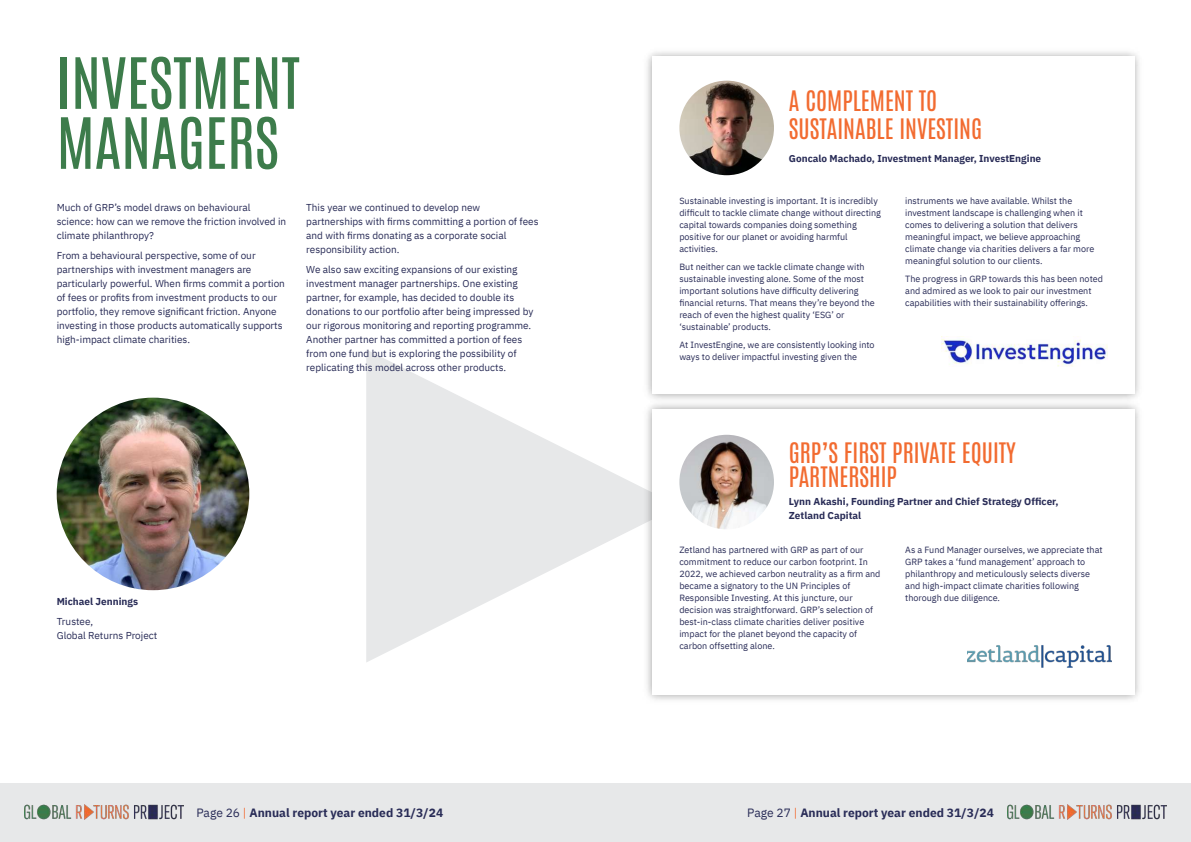
<style>
.page{position:relative;width:1191px;height:842px;background:#fff}
.page>*{position:absolute;margin:0;border:0;box-sizing:border-box;transform-origin:0 0}
.t1{font:60px/60px "Antonio";color:#3d7c4b}
.t2{font:24px/28px "Antonio";color:#f26b30}
.t3{font:700 12px "IBM Plex Sans";color:#292c57}
.t4{font:10px/14px "IBM Plex Sans";color:#292c57}
.t5{font:700 10px/14px "IBM Plex Sans";color:#292c57}
.t6{font:9px/12px "IBM Plex Sans";color:#292c57}
.s1{font-weight:400}
.s2{font-weight:400;color:#f26b30}
</style>
<div class="page">
<img style="left:57px;top:398px;width:192px;height:192px;border-radius:50%">
<div style="left:0;top:783px;width:1191px;height:59px;background:#e7e8e9"></div>
<img style="left:24px;top:805px;width:160px;height:15px">
<img style="left:1007px;top:805px;width:159px;height:15px">
<svg style="left:366px;top:350px;width:276px;height:312px;fill:#e7e8e9"></svg>
<img style="left:647px;top:52px;width:492px;height:348px">
<div style="left:652px;top:57px;width:482px;height:337px;background:#fff"></div>
<img style="left:642px;top:403px;width:497px;height:297px">
<div style="left:652px;top:410px;width:482px;height:285px;background:#fff"></div>
<img style="left:679px;top:81px;width:95px;height:94px;border-radius:50%">
<img style="left:679px;top:435px;width:95px;height:94px;border-radius:50%">
<img style="left:967px;top:645px;width:144px;height:22px">
<img style="left:941px;top:336px;width:166px;height:31px">
<h1 class="t1" style="left:57px;top:48px;width:245px">INVESTMENT<br>MANAGERS</h1>
<p class="t4" style="left:57px;top:201px;width:231px">Much of GRP’s model draws on behavioural science: how can we remove the friction involved in climate philanthropy?</p>
<p class="t4" style="left:57px;top:249px;width:230px">From a behavioural perspective, some of our partnerships with investment managers are particularly powerful. When firms commit a portion of fees or profits from investment products to our portfolio, they remove significant friction. Anyone investing in those products automatically supports high-impact climate charities.</p>
<p class="t4" style="left:306px;top:201px;width:234px">This year we continued to develop new partnerships with firms committing a portion of fees and with firms donating as a corporate social responsibility action.</p>
<p class="t4" style="left:306px;top:263px;width:229px">We also saw exciting expansions of our existing investment manager partnerships. One existing partner, for example, has decided to double its donations to our portfolio after being impressed by our rigorous monitoring and reporting programme.<br>Another partner has committed a portion of fees from one fund but is exploring the possibility of replicating this model across other products.</p>
<p class="t5" style="left:57px;top:596px;width:83px">Michael Jennings</p>
<p class="t4" style="left:57px;top:616px;width:102px">Trustee,<br>Global Returns Project</p>
<h2 class="t2" style="left:789px;top:85px;width:195px">A COMPLEMENT TO<br>SUSTAINABLE INVESTING</h2>
<p class="t5" style="left:789px;top:153px;width:254px">Goncalo Machado, Investment Manager, InvestEngine</p>
<p class="t6" style="left:679px;top:196px;width:203px">Sustainable investing is important. It is incredibly difficult to tackle climate change without directing capital towards companies doing something positive for our planet or avoiding harmful activities.</p>
<p class="t6" style="left:679px;top:262px;width:197px">But neither can we tackle climate change with sustainable investing alone. Some of the most important solutions have difficulty delivering financial returns. That means they’re beyond the reach of even the highest quality ‘ESG’ or ‘sustainable’ products.</p>
<p class="t6" style="left:679px;top:340px;width:197px">At InvestEngine, we are consistently looking into ways to deliver impactful investing given the</p>
<p class="t6" style="left:905px;top:196px;width:190px">instruments we have available. Whilst the investment landscape is challenging when it comes to delivering a solution that delivers meaningful impact, we believe approaching climate change via charities delivers a far more meaningful solution to our clients.</p>
<p class="t6" style="left:905px;top:274px;width:199px">The progress in GRP towards this has been noted and admired as we look to pair our investment capabilities with their sustainability offerings.</p>
<h2 class="t2" style="left:789px;top:439px;width:228px;line-height:24px">GRP’S FIRST PRIVATE EQUITY<br>PARTNERSHIP</h2>
<p class="t5" style="left:789px;top:495px;width:271px">Lynn Akashi, Founding Partner and Chief Strategy Officer,<br>Zetland Capital</p>
<p class="t6" style="left:679px;top:545px;width:203px">Zetland has partnered with GRP as part of our commitment to reduce our carbon footprint. In 2022, we achieved carbon neutrality as a firm and became a signatory to the UN Principles of Responsible Investing. At this juncture, our decision was straightforward. GRP’s selection of best-in-class climate charities deliver positive impact for the planet beyond the capacity of carbon offsetting alone.</p>
<p class="t6" style="left:905px;top:545px;width:199px">As a Fund Manager ourselves, we appreciate that GRP takes a ‘fund management’ approach to philanthropy and meticulously selects diverse and high-impact climate charities following thorough due diligence.</p>
<h3 class="t3" style="left:196px;top:807px;width:248px"><span class="s1">Page 26</span> <span class="s2">|</span> Annual report year ended 31/3/24</h3>
<h3 class="t3" style="left:747px;top:807px;width:248px"><span class="s1">Page 27</span> <span class="s2">|</span> Annual report year ended 31/3/24</h3>
</div>
